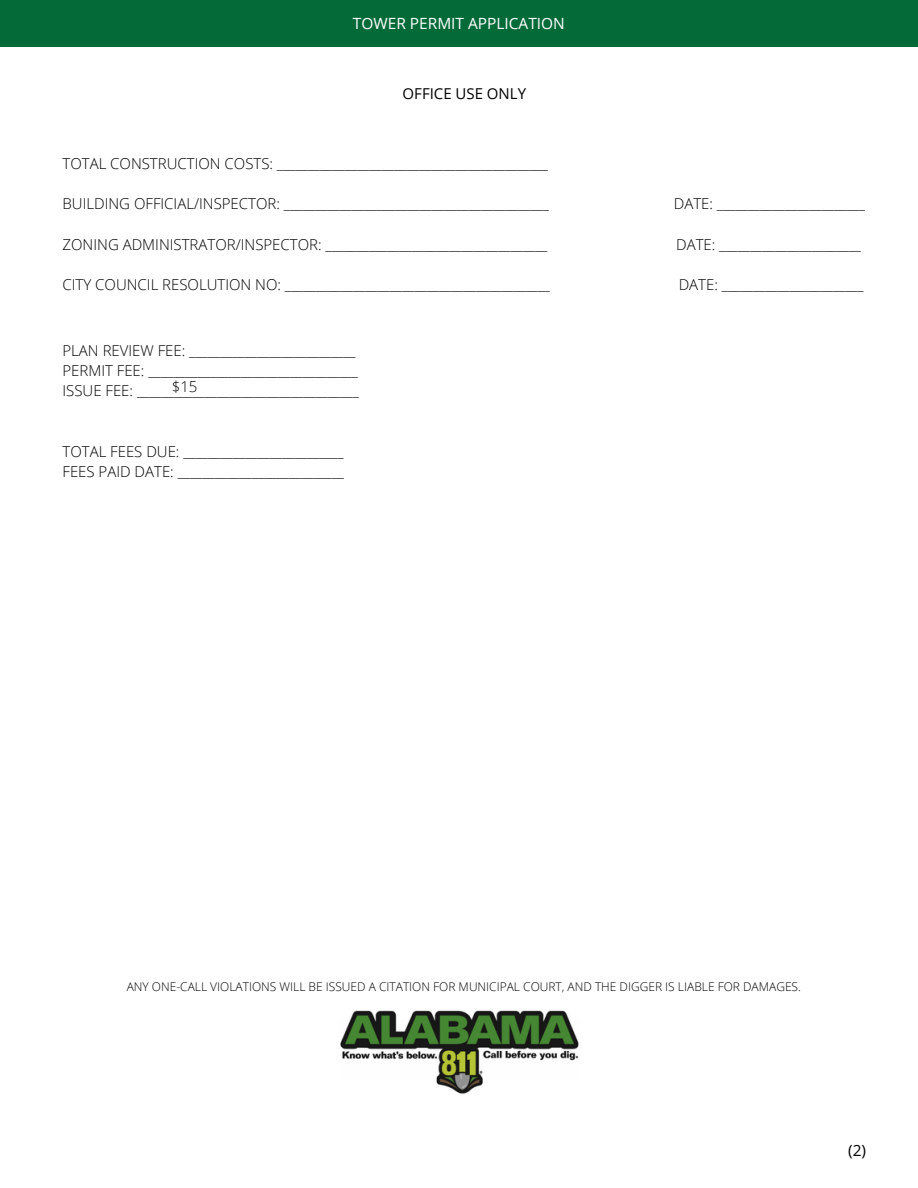
<style>
.page{position:relative;width:918px;height:1188px;background:#fff}
.page>*{position:absolute;margin:0;border:0;box-sizing:border-box;transform-origin:0 0}
.t1{font:15.45px "Open Sans";color:#fff}
.t2{font:15.45px "Open Sans";color:#000}
.t3{font:300 15px "Open Sans";color:#000}
.t4{font:15px "Open Sans";color:#000}
.t5{font:300 12px "Open Sans";color:#000}
</style>
<div class="page">
<div style="left:0;top:0;width:918px;height:46px;background:#046a38"></div>
<img style="left:340px;top:1010px;width:239px;height:84px">
<p class="t1" style="left:353px;top:12px;width:213px">TOWER PERMIT APPLICATION</p>
<p class="t4" style="left:403px;top:83px;width:125px">OFFICE USE ONLY</p>
<p class="t3" style="left:63px;top:153px;width:487px">TOTAL CONSTRUCTION COSTS: ____________________________________________</p>
<p class="t3" style="left:63px;top:193px;width:488px">BUILDING OFFICIAL/INSPECTOR: ___________________________________________</p>
<p class="t3" style="left:674px;top:193px;width:193px">DATE: ________________________</p>
<p class="t3" style="left:63px;top:234px;width:486px">ZONING ADMINISTRATOR/INSPECTOR: ____________________________________</p>
<p class="t3" style="left:676px;top:234px;width:186px">DATE: _______________________</p>
<p class="t3" style="left:63px;top:274px;width:489px">CITY COUNCIL RESOLUTION NO: ___________________________________________</p>
<p class="t3" style="left:679px;top:274px;width:186px">DATE: _______________________</p>
<p class="t3" style="left:63px;top:340px;width:295px">PLAN REVIEW FEE: ___________________________</p>
<p class="t3" style="left:63px;top:360px;width:297px">PERMIT FEE: __________________________________</p>
<p class="t3" style="left:63px;top:380px;width:298px">ISSUE FEE: ____________________________________</p>
<p class="t3" style="left:172px;top:376px;width:27px">$15</p>
<p class="t3" style="left:63px;top:441px;width:283px">TOTAL FEES DUE: __________________________</p>
<p class="t3" style="left:63px;top:461px;width:283px">FEES PAID DATE: ___________________________</p>
<p class="t5" style="left:127px;top:978px;width:676px">ANY ONE-CALL VIOLATIONS WILL BE ISSUED A CITATION FOR MUNICIPAL COURT, AND THE DIGGER IS LIABLE FOR DAMAGES.</p>
<p class="t2" style="left:848px;top:1139px;width:19px">(2)</p>
</div>
